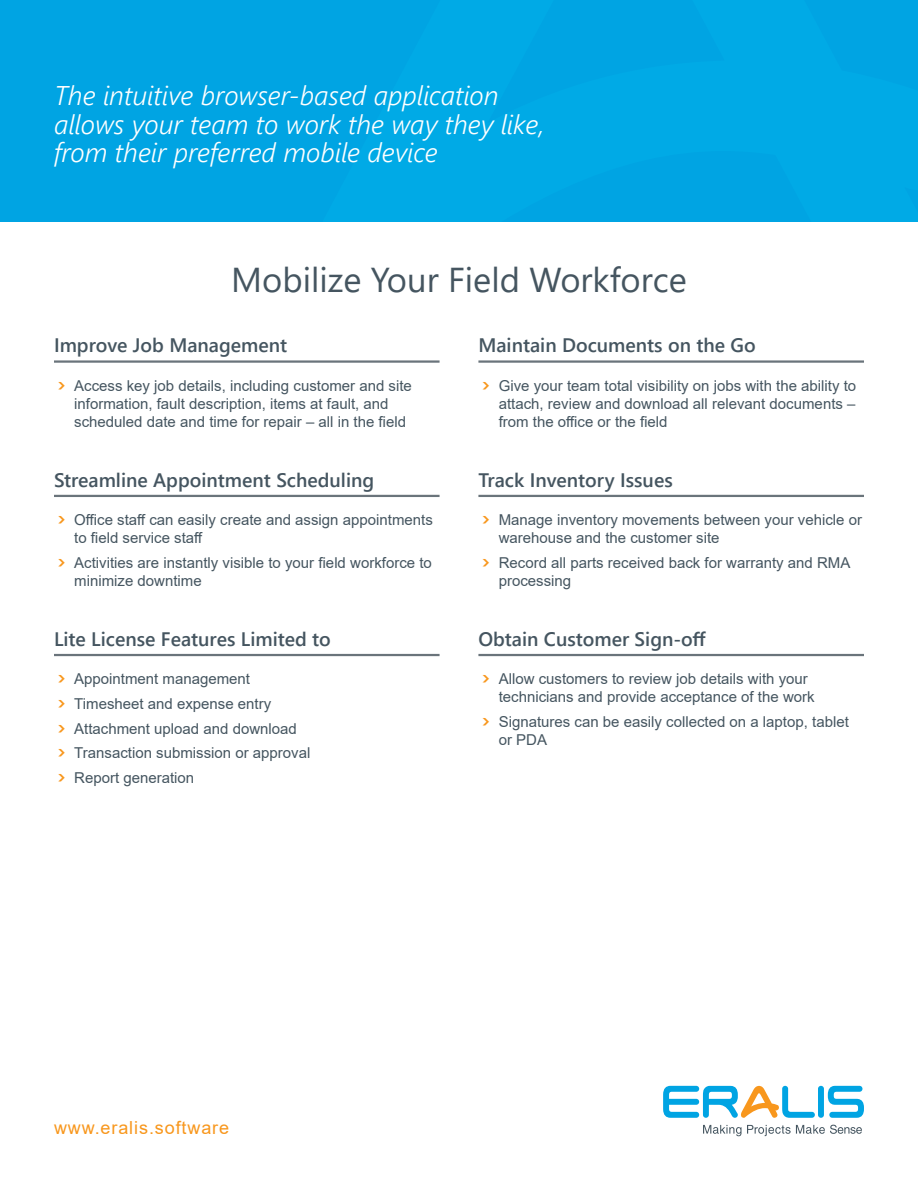
<style>
.page{position:relative;width:918px;height:1188px;background:#fff}
.page>*{position:absolute;margin:0;border:0;box-sizing:border-box;transform-origin:0 0}
.t1{font:34.5px "Segoe UI";color:#455560}
.t2{font:italic 300 27px/28.5px "Segoe UI";color:#fff}
.t3{font:600 19.5px "Segoe UI";color:#455560}
.t4{font:18px "Arial";letter-spacing:.05em;color:#f8971d}
.t5{font:15px/18px "Arial";color:#455560}
</style>
<div class="page">
<div style="left:0;top:0;width:918px;height:222px;background:#00a4e3"></div>
<svg style="left:663px;top:1086px;width:201px;height:32px"></svg>
<svg style="left:703px;top:1125px;width:159px;height:11px"></svg>
<hr style="left:54px;top:654px;width:386px;height:2px;background:#6a747b">
<hr style="left:478px;top:654px;width:386px;height:2px;background:#6a747b">
<hr style="left:478px;top:360px;width:386px;height:3px;background:#6a747b">
<hr style="left:54px;top:495px;width:386px;height:2px;background:#6a747b">
<hr style="left:478px;top:495px;width:386px;height:2px;background:#6a747b">
<hr style="left:54px;top:360px;width:386px;height:3px;background:#6a747b">
<h2 class="t2" style="left:54px;top:79px;width:492px">The intuitive browser-based application allows your team to work the way they like, from their preferred mobile device</h2>
<h1 class="t1" style="left:231px;top:252px;width:457px">Mobilize Your Field Workforce</h1>
<h3 class="t3" style="left:54px;top:330px;width:235px">Improve Job Management</h3>
<p class="t5" style="left:74px;top:376px;width:339px">Access key job details, including customer and site information, fault description, items at fault, and scheduled date and time for repair – all in the field</p>
<h3 class="t3" style="left:54px;top:464px;width:322px">Streamline Appointment Scheduling</h3>
<p class="t5" style="left:74px;top:511px;width:360px">Office staff can easily create and assign appointments to field service staff</p>
<p class="t5" style="left:74px;top:553px;width:359px">Activities are instantly visible to your field workforce to minimize downtime</p>
<h3 class="t3" style="left:54px;top:623px;width:278px">Lite License Features Limited to</h3>
<p class="t5" style="left:74px;top:666px;width:238px;line-height:24.8px">Appointment management<br>Timesheet and expense entry<br>Attachment upload and download<br>Transaction submission or approval<br>Report generation</p>
<h3 class="t3" style="left:478px;top:330px;width:279px">Maintain Documents on the Go</h3>
<p class="t5" style="left:499px;top:376px;width:359px;text-align:justify">Give your team total visibility on jobs with the ability to attach, review and download all relevant documents – from the office or the field</p>
<h3 class="t3" style="left:478px;top:464px;width:196px">Track Inventory Issues</h3>
<p class="t5" style="left:499px;top:511px;width:365px">Manage inventory movements between your vehicle or warehouse and the customer site</p>
<p class="t5" style="left:499px;top:553px;width:353px">Record all parts received back for warranty and RMA processing</p>
<h3 class="t3" style="left:478px;top:623px;width:229px">Obtain Customer Sign-off</h3>
<p class="t5" style="left:499px;top:670px;width:317px">Allow customers to review job details with your technicians and provide acceptance of the work</p>
<p class="t5" style="left:499px;top:712px;width:352px">Signatures can be easily collected on a laptop, tablet or PDA</p>
<p class="t4" style="left:54px;top:1115px;width:177px">www.eralis.software</p>
</div>
